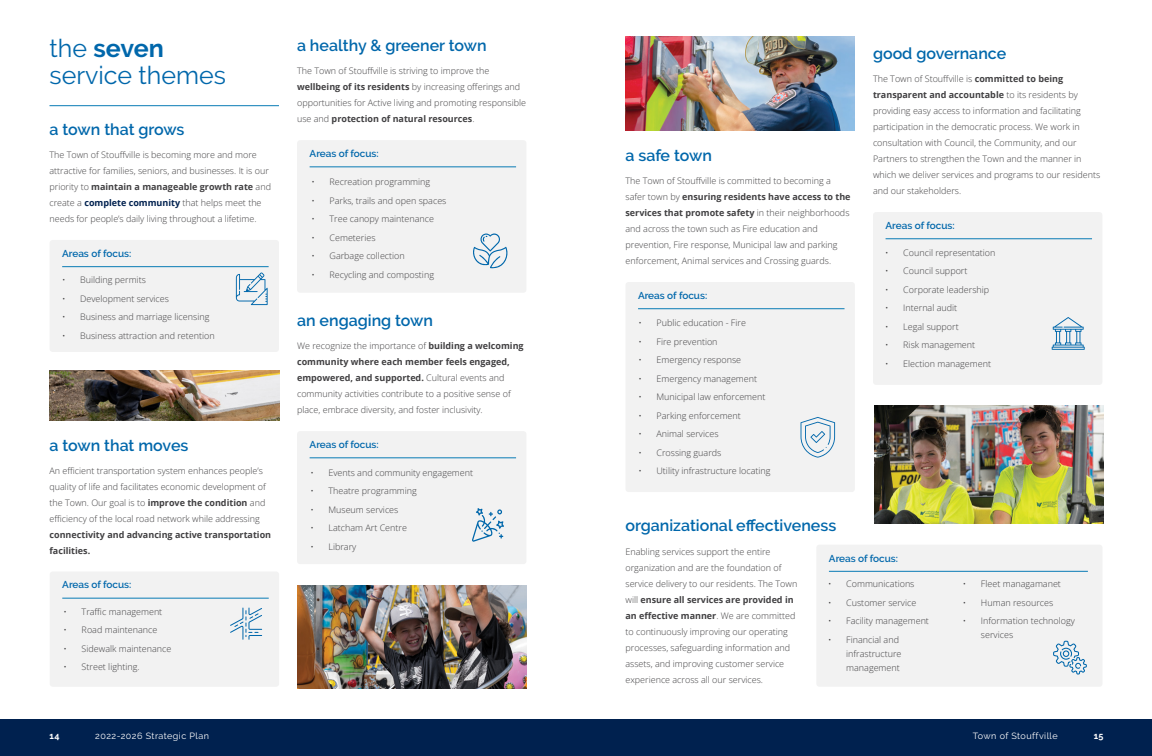
<style>
.page{position:relative;width:1152px;height:756px;background:#fff}
.page>*{position:absolute;margin:0;border:0;box-sizing:border-box;transform-origin:0 0}
.t1{font:25px/27px "Raleway";color:#0067ab}
.t2{font:600 16px "Raleway";color:#0067ab}
.t3{font:600 10px "Raleway";color:#0067ab}
.t4{font:9px/16px "Open Sans";color:#414042}
.t5{font:700 9px/16px "Open Sans";color:#414042}
.t6{font:9px "Raleway";letter-spacing:.05em;color:#fff}
.t7{font:700 9px "Raleway";color:#fff}
.s1{font-weight:700}
.s2{font-weight:700;color:#00214f}
</style>
<div class="page">
<div style="left:0;top:720px;width:1152px;height:36px;background:#00214f"></div>
<div style="left:297px;top:140px;width:229px;height:153px;background:#f2f2f2;border-radius:3px"></div>
<hr style="left:310px;top:167px;width:206px;height:1px;background:#097bb5">
<svg style="left:473px;top:234px;width:35px;height:34px"></svg>
<div style="left:50px;top:571px;width:229px;height:116px;background:#f2f2f2;border-radius:3px"></div>
<hr style="left:62px;top:598px;width:207px;height:1px;background:#097bb5">
<svg style="left:230px;top:608px;width:32px;height:32px"></svg>
<div style="left:625px;top:282px;width:230px;height:210px;background:#f2f2f2;border-radius:3px"></div>
<hr style="left:638px;top:309px;width:207px;height:1px;background:#097bb5">
<svg style="left:801px;top:417px;width:34px;height:41px"></svg>
<div style="left:297px;top:431px;width:229px;height:133px;background:#f2f2f2;border-radius:3px"></div>
<hr style="left:310px;top:458px;width:206px;height:1px;background:#097bb5">
<svg style="left:472px;top:508px;width:32px;height:34px"></svg>
<div style="left:873px;top:212px;width:229px;height:173px;background:#f2f2f2;border-radius:3px"></div>
<hr style="left:886px;top:239px;width:206px;height:1px;background:#097bb5">
<svg style="left:1052px;top:317px;width:33px;height:33px"></svg>
<div style="left:816px;top:545px;width:286px;height:142px;background:#f2f2f2;border-radius:3px"></div>
<hr style="left:829px;top:571px;width:259px;height:1px;background:#097bb5">
<svg style="left:1053px;top:641px;width:34px;height:34px"></svg>
<div style="left:50px;top:240px;width:229px;height:112px;background:#f2f2f2;border-radius:3px"></div>
<svg style="left:236px;top:273px;width:32px;height:32px"></svg>
<hr style="left:62px;top:266px;width:207px;height:1px;background:#097bb5">
<hr style="left:50px;top:105px;width:229px;height:1px;background:#097bb5">
<img style="left:626px;top:36px;width:229px;height:94px">
<img style="left:297px;top:585px;width:230px;height:104px">
<img style="left:50px;top:371px;width:229px;height:49px">
<img style="left:874px;top:405px;width:230px;height:118px">
<h1 class="t1" style="left:50px;top:35px;width:178px">the <span class="s1">seven </span>service themes</h1>
<h2 class="t2" style="left:297px;top:36px;width:191px">a healthy &amp; greener town</h2>
<p class="t4" style="left:297px;top:63px;width:231px">The Town of Stouffville is striving to improve the <span class="s1">wellbeing of its residents</span> by increasing offerings and opportunities for Active living and promoting responsible use and <span class="s1">protection of natural resources</span>.</p>
<p class="t3" style="left:310px;top:148px;width:71px">Areas of focus:</p>
<p class="t4" style="left:312px;top:174px;width:120px">• Recreation programming</p>
<p class="t4" style="left:312px;top:192px;width:136px">• Parks, trails and open spaces</p>
<p class="t4" style="left:312px;top:211px;width:124px">• Tree canopy maintenance</p>
<p class="t4" style="left:312px;top:229px;width:66px">• Cemeteries</p>
<p class="t4" style="left:312px;top:248px;width:95px">• Garbage collection</p>
<p class="t4" style="left:312px;top:266px;width:124px">• Recycling and composting</p>
<h2 class="t2" style="left:50px;top:120px;width:136px">a town that grows</h2>
<p class="t4" style="left:50px;top:146px;width:223px">The Town of Stouffville is becoming more and more attractive for families, seniors, and businesses. It is our priority to <span class="s1">maintain a manageable growth rate</span> and create a <span class="s2">complete community</span> that helps meet the needs for people’s daily living throughout a lifetime.</p>
<p class="t3" style="left:62px;top:248px;width:71px">Areas of focus:</p>
<p class="t4" style="left:62px;top:272px;width:85px">• Building permits</p>
<p class="t4" style="left:62px;top:290px;width:108px">• Development services</p>
<p class="t4" style="left:62px;top:309px;width:149px">• Business and marriage licensing</p>
<p class="t4" style="left:62px;top:327px;width:154px">• Business attraction and retention</p>
<h2 class="t2" style="left:297px;top:311px;width:138px">an engaging town</h2>
<p class="t4" style="left:297px;top:338px;width:228px">We recognize the importance of <span class="s1">building a welcoming community where each member feels engaged, empowered, and supported.</span> Cultural events and community activities contribute to a positive sense of place, embrace diversity, and foster inclusivity.</p>
<p class="t3" style="left:310px;top:439px;width:71px">Areas of focus:</p>
<p class="t4" style="left:310px;top:464px;width:164px">• Events and community engagement</p>
<p class="t4" style="left:310px;top:483px;width:108px">• Theatre programming</p>
<p class="t4" style="left:310px;top:501px;width:90px">• Museum services</p>
<p class="t4" style="left:310px;top:520px;width:98px">• Latcham Art Centre</p>
<p class="t4" style="left:310px;top:538px;width:47px">• Library</p>
<h2 class="t2" style="left:50px;top:436px;width:140px">a town that moves</h2>
<p class="t4" style="left:50px;top:462px;width:218px">An efficient transportation system enhances people’s quality of life and facilitates economic development of the Town. Our goal is to <span class="s1">improve the condition</span> and efficiency of the local road network while addressing</p>
<p class="t5" style="left:50px;top:526px;width:223px">connectivity and advancing active transportation facilities.</p>
<p class="t3" style="left:62px;top:579px;width:71px">Areas of focus:</p>
<p class="t4" style="left:64px;top:603px;width:100px">• Traffic management</p>
<p class="t4" style="left:64px;top:622px;width:95px">• Road maintenance</p>
<p class="t4" style="left:64px;top:640px;width:109px">• Sidewalk maintenance</p>
<p class="t4" style="left:64px;top:659px;width:77px">• Street lighting.</p>
<h2 class="t2" style="left:626px;top:146px;width:88px">a safe town</h2>
<p class="t4" style="left:626px;top:173px;width:227px">The Town of Stouffville is committed to becoming a safer town by <span class="s1">ensuring residents have access to the services that promote safety</span> in their neighborhoods and across the town such as Fire education and prevention, Fire response, Municipal law and parking enforcement, Animal services and Crossing guards.</p>
<p class="t3" style="left:638px;top:290px;width:71px">Areas of focus:</p>
<p class="t4" style="left:638px;top:315px;width:109px">• Public education - Fire</p>
<p class="t4" style="left:638px;top:333px;width:81px">• Fire prevention</p>
<p class="t4" style="left:638px;top:352px;width:104px">• Emergency response</p>
<p class="t4" style="left:638px;top:370px;width:120px">• Emergency management</p>
<p class="t4" style="left:638px;top:389px;width:129px">• Municipal law enforcement</p>
<p class="t4" style="left:638px;top:407px;width:104px">• Parking enforcement</p>
<p class="t4" style="left:638px;top:426px;width:82px">• Animal services</p>
<p class="t4" style="left:638px;top:444px;width:84px">• Crossing guards</p>
<p class="t4" style="left:638px;top:463px;width:134px">• Utility infrastructure locating</p>
<h2 class="t2" style="left:873px;top:44px;width:135px">good governance</h2>
<p class="t4" style="left:873px;top:71px;width:229px">The Town of Stouffville is <span class="s1">committed to being transparent and accountable</span> to its residents by providing easy access to information and facilitating participation in the democratic process. We work in consultation with Council, the Community, and our Partners to strengthen the Town and the manner in which we deliver services and programs to our residents and our stakeholders.</p>
<p class="t3" style="left:886px;top:220px;width:71px">Areas of focus:</p>
<p class="t4" style="left:885px;top:244px;width:112px">• Council representation</p>
<p class="t4" style="left:885px;top:263px;width:84px">• Council support</p>
<p class="t4" style="left:885px;top:281px;width:105px">• Corporate leadership</p>
<p class="t4" style="left:885px;top:300px;width:73px">• Internal audit</p>
<p class="t4" style="left:885px;top:318px;width:75px">• Legal support</p>
<p class="t4" style="left:885px;top:337px;width:91px">• Risk management</p>
<p class="t4" style="left:885px;top:355px;width:107px">• Election management</p>
<h2 class="t2" style="left:626px;top:516px;width:212px">organizational effectiveness</h2>
<p class="t4" style="left:626px;top:543px;width:173px">Enabling services support the entire organization and are the foundation of service delivery to our residents. The Town will <span class="s1">ensure all services are provided in an effective manner</span>. We are committed to continuously improving our operating processes, safeguarding information and assets, and improving customer service experience across all our services.</p>
<p class="t3" style="left:829px;top:552px;width:71px">Areas of focus:</p>
<p class="t4" style="left:828px;top:576px;width:88px">• Communications</p>
<p class="t4" style="left:828px;top:594px;width:90px">• Customer service</p>
<p class="t4" style="left:828px;top:613px;width:102px">• Facility management</p>
<p class="t4" style="left:846px;top:632px;width:57px;line-height:14px;text-indent:-18px">• Financial and infrastructure management</p>
<p class="t4" style="left:963px;top:576px;width:99px">• Fleet managamanet</p>
<p class="t4" style="left:963px;top:594px;width:92px">• Human resources</p>
<p class="t4" style="left:981px;top:614px;width:95px;line-height:14px;text-indent:-18px">• Information technology services</p>
<p class="t7" style="left:50px;top:730px;width:12px">14</p>
<p class="t6" style="left:95px;top:730px;width:115px">2022-2026 Strategic Plan</p>
<p class="t6" style="left:973px;top:730px;width:86px">Town of Stouffville</p>
<p class="t7" style="left:1094px;top:730px;width:11px">15</p>
</div>
